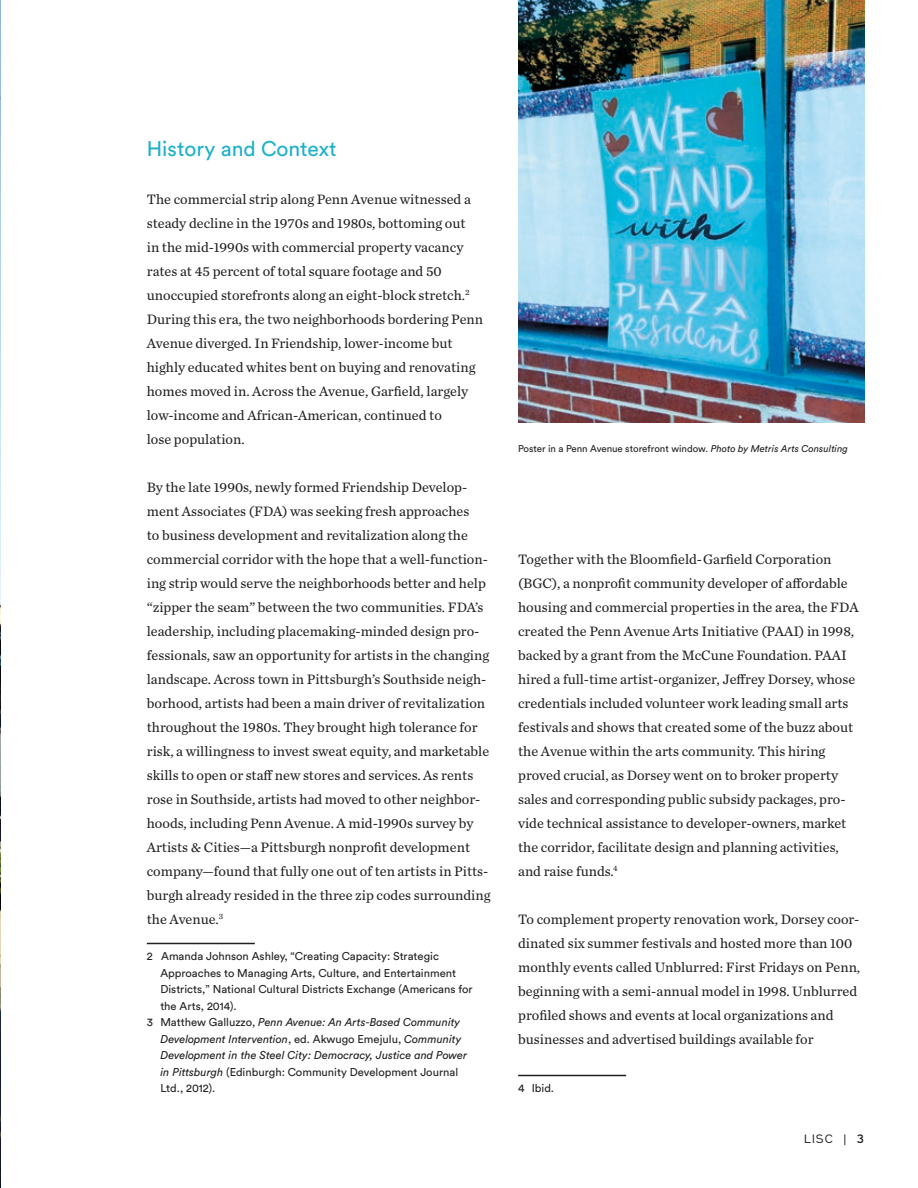
<style>
.page{position:relative;width:918px;height:1188px;background:#fff}
.page>*{position:absolute;margin:0;border:0;box-sizing:border-box;transform-origin:0 0}
.t1{font:21px "Circular Std";color:#1eb1ca}
.t2{font:14.25px/24px "Chronicle Text G2";color:#232020}
.t3{font:12px "Reader";color:#232020}
.t4{font:11.25px "Circular Std";color:#232020}
.t5{font:italic 11.25px "Circular Std";color:#232020}
.t6{font:9.75px "Circular Std";color:#232020}
.s1{font-style:normal}
.s2{font-style:italic}
.s3{font-weight:500}
</style>
<div class="page">
<img style="left:0;top:0;width:1px;height:1188px">
<hr style="left:147px;top:943px;width:108px;height:1px;background:#232020">
<hr style="left:518px;top:1075px;width:108px;height:1px;background:#232020">
<img style="left:518px;top:0;width:346px;height:423px">
<h1 class="t1" style="left:147px;top:136px;width:191px">History and Context</h1>
<p class="t2" style="left:147px;top:186px;width:338px">The commercial strip along Penn Avenue witnessed a steady decline in the 1970s and 1980s, bottoming out<br>in the mid-1990s with commercial property vacancy rates at 45 percent of total square footage and 50 unoccupied storefronts along an eight-block stretch.<sup>2<br></sup>During this era, the two neighborhoods bordering Penn Avenue diverged. In Friendship, lower-income but highly educated whites bent on buying and renovating homes moved in. Across the Avenue, Garfield, largely low-income and African-American, continued to<br>lose population.</p>
<p class="t2" style="left:147px;top:474px;width:345px">By the late 1990s, newly formed Friendship Develop&shy;ment Associates (FDA) was seeking fresh approaches<br>to business development and revitalization along the commercial corridor with the hope that a well-function&shy;ing strip would serve the neighborhoods better and help “zipper the seam” between the two communities. FDA’s leadership, including placemaking-minded design pro&shy;fessionals, saw an opportunity for artists in the changing landscape. Across town in Pittsburgh’s Southside neigh&shy;borhood, artists had been a main driver of revitalization throughout the 1980s. They brought high tolerance for risk, a willingness to invest sweat equity, and marketable skills to open or staff new stores and services. As rents rose in Southside, artists had moved to other neighbor&shy;hoods, including Penn Avenue. A mid-1990s survey by Artists &amp; Cities—a Pittsburgh nonprofit development company—found that fully one out of ten artists in Pitts&shy;burgh already resided in the three zip codes surrounding the Avenue.<sup>3</sup></p>
<p class="t4" style="left:147px;top:949px;width:294px">2 Amanda Johnson Ashley, “Creating Capacity: Strategic</p>
<p class="t4" style="left:160px;top:966px;width:297px">Approaches to Managing Arts, Culture, and Entertainment</p>
<p class="t4" style="left:160px;top:982px;width:314px">Districts,” National Cultural Districts Exchange (Americans for</p>
<p class="t4" style="left:160px;top:999px;width:78px">the Arts, 2014).</p>
<p class="t5" style="left:147px;top:1015px;width:315px"><span class="s1">3 Matthew Galluzzo,</span> Penn Avenue: An Arts-Based Community</p>
<p class="t5" style="left:160px;top:1032px;width:303px">Development Intervention<span class="s1">, ed. Akwugo Emejulu,</span> Community</p>
<p class="t5" style="left:160px;top:1048px;width:308px">Development in the Steel City: Democracy, Justice and Power</p>
<p class="t4" style="left:160px;top:1065px;width:299px"><span class="s2">in Pittsburgh</span> (Edinburgh: Community Development Journal</p>
<p class="t4" style="left:160px;top:1081px;width:57px">Ltd., 2012).</p>
<p class="t6" style="left:518px;top:443px;width:332px">Poster in a Penn Avenue storefront window. <span class="s2">Photo by Metris Arts Consulting</span></p>
<p class="t2" style="left:518px;top:546px;width:342px">Together with the Bloomfield-Garfield Corporation (BGC), a nonprofit community developer of affordable housing and commercial properties in the area, the FDA created the Penn Avenue Arts Initiative (PAAI) in 1998, backed by a grant from the McCune Foundation. PAAI hired a full-time artist-organizer, Jeffrey Dorsey, whose credentials included volunteer work leading small arts festivals and shows that created some of the buzz about the Avenue within the arts community. This hiring proved crucial, as Dorsey went on to broker property sales and corresponding public subsidy packages, pro&shy;vide technical assistance to developer-owners, market the corridor, facilitate design and planning activities, and raise funds.<sup>4</sup></p>
<p class="t2" style="left:518px;top:906px;width:344px">To complement property renovation work, Dorsey coor&shy;dinated six summer festivals and hosted more than 100 monthly events called Unblurred: First Fridays on Penn, beginning with a semi-annual model in 1998. Unblurred profiled shows and events at local organizations and businesses and advertised buildings available for</p>
<p class="t4" style="left:518px;top:1081px;width:37px">4 Ibid.</p>
<p class="t3" style="left:804px;top:1132px;width:61px">LISC | <span class="s3">3</span></p>
</div>
